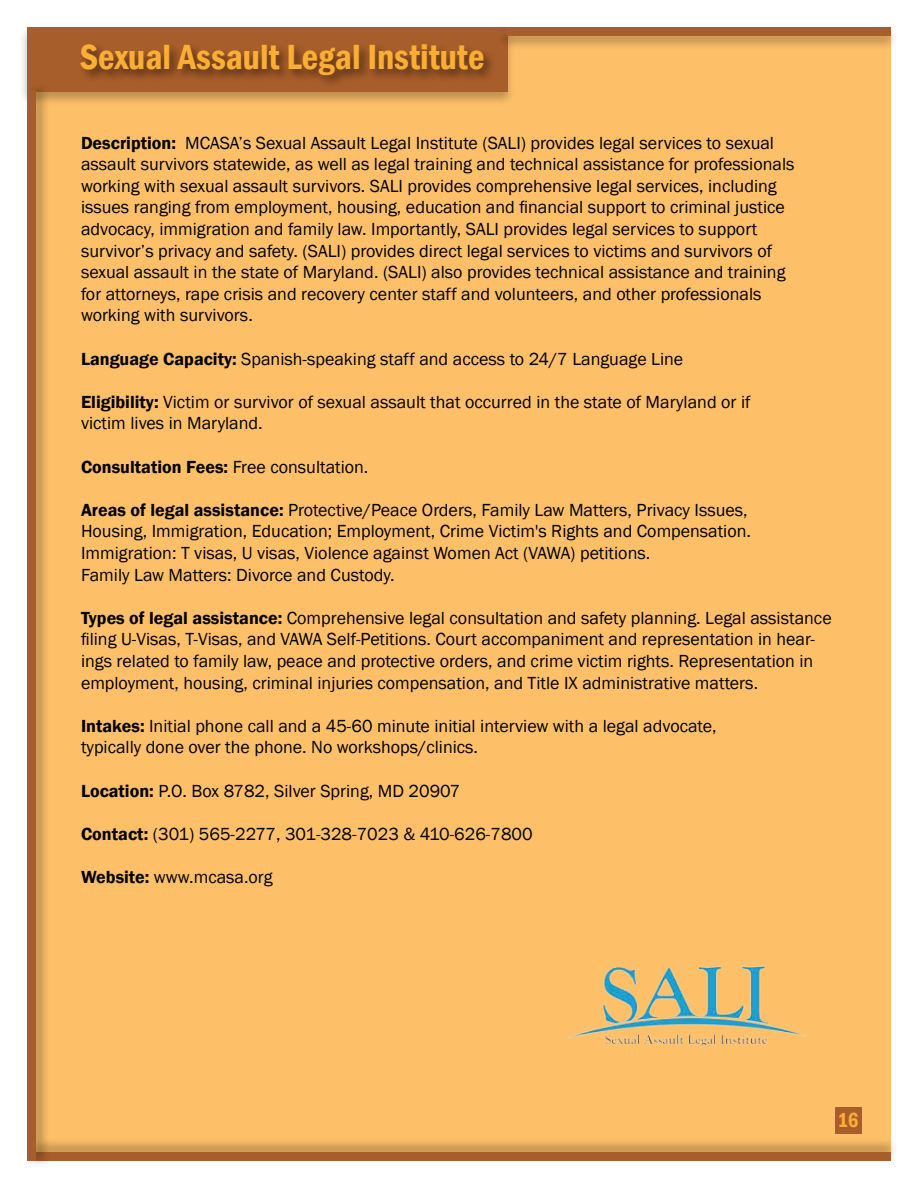
<style>
.page{position:relative;width:918px;height:1188px;background:#fff}
.page>*{position:absolute;margin:0;border:0;box-sizing:border-box;transform-origin:0 0}
.t1{font:600 condensed 36px "Franklin Gothic";color:#fbae34}
.t2{font:600 condensed 21px "Franklin Gothic";color:#fbae34}
.t3{font:18px/21.6px "Franklin Gothic";color:#000}
.t4{font:600 18px "Franklin Gothic";color:#000}
.s1{font-weight:600}
.s2{font-weight:400}
</style>
<div class="page">
<div style="left:35px;top:27px;width:856px;height:1126px;background:#fdc069"></div>
<div style="left:19px;top:26px;width:497px;height:80px;background:#000;opacity:.25"></div>
<div style="left:27px;top:27px;width:481px;height:64px;background:#a85e2a"></div>
<div style="left:78px;top:41px;width:418px;height:47px;background:#000;opacity:.5"></div>
<img style="left:567px;top:965px;width:240px;height:82px">
<div style="left:27px;top:1137px;width:872px;height:25px;background:#000;opacity:.25"></div>
<div style="left:36px;top:1152px;width:855px;height:9px;background:#a85e2a"></div>
<div style="left:497px;top:26px;width:402px;height:25px;background:#000;opacity:.25"></div>
<div style="left:505px;top:27px;width:386px;height:9px;background:#a85e2a"></div>
<div style="left:26px;top:82px;width:25px;height:1087px;background:#000;opacity:.25"></div>
<div style="left:27px;top:91px;width:9px;height:1070px;background:#a85e2a"></div>
<div style="left:835px;top:1108px;width:27px;height:26px;background:#a85e2a"></div>
<h1 class="t1" style="left:80px;top:33px;width:406px">Sexual Assault Legal Institute</h1>
<p class="t3" style="left:81px;top:132px;width:715px"><span class="s1">Description:</span> MCASA’s Sexual Assault Legal Institute (SALI) provides legal services to sexual assault survivors statewide, as well as legal training and technical assistance for professionals working with sexual assault survivors. SALI provides comprehensive legal services, including issues ranging from employment, housing, education and financial support to criminal justice advocacy, immigration and family law. Importantly, SALI provides legal services to support survivor’s privacy and safety. (SALI) provides direct legal services to victims and survivors of sexual assault in the state of Maryland. (SALI) also provides technical assistance and training for attorneys, rape crisis and recovery center staff and volunteers, and other professionals working with survivors.</p>
<p class="t3" style="left:81px;top:348px;width:604px"><span class="s1">Language Capacity:</span> Spanish-speaking staff and access to 24/7 Language Line</p>
<p class="t3" style="left:81px;top:391px;width:671px"><span class="s1">Eligibility:</span> Victim or survivor of sexual assault that occurred in the state of Maryland or if victim lives in Maryland.</p>
<p class="t4" style="left:81px;top:456px;width:289px">Consultation Fees: <span class="s2">Free consultation.</span></p>
<p class="t3" style="left:81px;top:499px;width:672px"><span class="s1">Areas of legal assistance:</span> Protective/Peace Orders, Family Law Matters, Privacy Issues, Housing, Immigration, Education; Employment, Crime Victim's Rights and Compensation.<br>Immigration: T visas, U visas, Violence against Women Act (VAWA) petitions.<br>Family Law Matters: Divorce and Custody.</p>
<p class="t3" style="left:81px;top:607px;width:752px"><span class="s1">Types of legal assistance:</span> Comprehensive legal consultation and safety planning. Legal assistance filing U-Visas, T-Visas, and VAWA Self-Petitions. Court accompaniment and representation in hear&shy;ings related to family law, peace and protective orders, and crime victim rights. Representation in employment, housing, criminal injuries compensation, and Title IX administrative matters.</p>
<p class="t3" style="left:81px;top:715px;width:637px"><span class="s1">Intakes:</span> Initial phone call and a 45-60 minute initial interview with a legal advocate, typically done over the phone. No workshops/clinics.</p>
<p class="t3" style="left:81px;top:780px;width:381px"><span class="s1">Location:</span> P.O. Box 8782, Silver Spring, MD 20907</p>
<p class="t3" style="left:81px;top:823px;width:453px"><span class="s1">Contact:</span> (301) 565-2277, 301-328-7023 &amp; 410-626-7800</p>
<p class="t3" style="left:81px;top:867px;width:193px"><span class="s1">Website:</span> www.mcasa.org</p>
<p class="t2" style="left:837px;top:1106px;width:22px">16</p>
</div>
